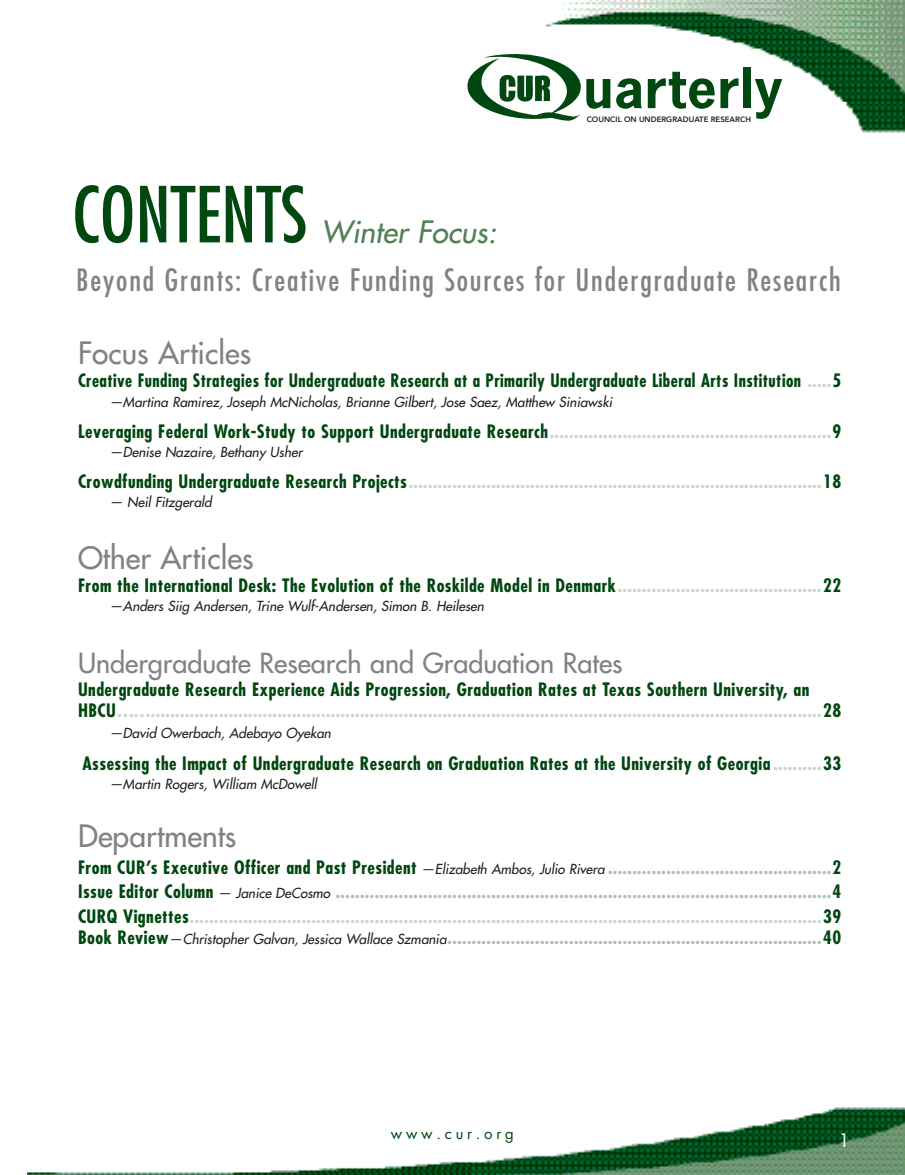
<style>
.page{position:relative;width:905px;height:1175px;background:#fff}
.page>*{position:absolute;margin:0;border:0;box-sizing:border-box;transform-origin:0 0}
.t1{font:condensed 75px "Futura Std";color:#004710}
.t2{font:700 52.05px "News Gothic Std";letter-spacing:.02em;color:#004710}
.t3{font:condensed 30px "Futura Std";letter-spacing:.06em;color:#808285}
.TOCtitle{font:500 30px "Futura Std";color:#808285}
.t4{font:italic 500 30px "Futura Std";color:#538057}
.TOC_author{font:500 30px "Futura Std";color:#808285}
.TOCtitle-2{font:500 27px "Futura Std";color:#808285}
.TOCtitle-3{font:700 condensed 18px/21px "Futura Std";letter-spacing:.025em;color:#c8d7c8}
.TOCtitle-4{font:700 condensed 18px "Futura Std";letter-spacing:.025em;color:#004710}
.TOCtitle-5{font:700 condensed 18px "Futura Std";letter-spacing:.025em;color:#abc2ac}
.TOCtitle-6{font:700 condensed 18px "Futura Std";letter-spacing:.025em;color:#004710;scale:.95 1}
.t5{font:500 18px "Futura Std";color:#fff}
.t6{font:15px "Futura Std";letter-spacing:.25em;color:#004710}
.TOCtitle-7{font:italic 500 13.5px "Futura Std";color:#231f20}
.t7{font:800 7.8px "Avenir";color:#231f20}
.s1{color:#c8d7c8}
.s2{color:#004710}
.s3{font-weight:500;font-style:italic;font-stretch:normal;font-size:13.5px;color:#231f20}
.s4{color:#abc2ac}
</style>
<div class="page">
<img style="left:27px;top:0;width:877px;height:1174px">
<svg style="left:467px;top:53px;width:115px;height:69px"></svg>
<p class="t1" style="left:72px;top:170px;width:237px">CONTENTS</p>
<p class="t4" style="left:321px;top:213px;width:177px">Winter Focus:</p>
<h2 class="t2" style="left:583px;top:54px;width:200px">uarterly</h2>
<p class="t7" style="left:586px;top:113px;width:166px">COUNCIL ON UNDERGRADUATE RESEARCH</p>
<p class="t3" style="left:76px;top:262px;width:766px">Beyond Grants: Creative Funding Sources for Undergraduate Research</p>
<p class="TOCtitle" style="left:78px;top:334px;width:175px">Focus Articles</p>
<p class="TOCtitle-6" style="left:78px;top:369px;width:804px">Creative Funding Strategies for Undergraduate Research at a Primarily Undergraduate Liberal Arts Institution <span class="s1">.....</span>5</p>
<p class="TOCtitle-7" style="left:109px;top:393px;width:504px">—Martina Ramirez, Joseph McNicholas, Brianne Gilbert, Jose Saez, Matthew Siniawski</p>
<p class="TOCtitle-4" style="left:78px;top:420px;width:764px">Leveraging Federal Work-Study to Support Undergraduate Research<span class="s1">..........................................................</span>9</p>
<p class="TOCtitle-7" style="left:109px;top:443px;width:194px">—Denise Nazaire, Bethany Usher</p>
<p class="TOCtitle-3" style="left:78px;top:471px;width:764px"><span class="s2">Crowdfunding Undergraduate Research Projects</span>.....................................................................................<span class="s2">18</span></p>
<p class="TOCtitle-7" style="left:109px;top:494px;width:104px">— Neil Fitzgerald</p>
<p class="TOCtitle" style="left:78px;top:539px;width:177px">Other Articles</p>
<p class="TOCtitle-4" style="left:78px;top:574px;width:764px">From the International Desk: The Evolution of the Roskilde Model in Denmark<span class="s1">..........................................</span>22</p>
<p class="TOCtitle-7" style="left:109px;top:598px;width:376px">—Anders Siig Andersen, Trine Wulf-Andersen, Simon B. Heilesen</p>
<p class="TOCtitle-2" style="left:78px;top:645px;width:546px">Undergraduate Research and Graduation Rates</p>
<p class="TOCtitle-3" style="left:78px;top:679px;width:764px"><span class="s2">Undergraduate Research Experience Aids Progression, Graduation Rates at Texas Southern University, an<br>HBCU</span>……..........................................................................................................................................<span class="s2">28</span></p>
<p class="TOCtitle-7" style="left:109px;top:725px;width:223px">—David Owerbach, Adebayo Oyekan</p>
<p class="TOCtitle-4" style="left:82px;top:751px;width:760px">Assessing the Impact of Undergraduate Research on Graduation Rates at the University of Georgia <span class="s1">..........</span>33</p>
<p class="TOCtitle-7" style="left:109px;top:775px;width:209px">—Martin Rogers, William McDowell</p>
<p class="TOC_author" style="left:78px;top:817px;width:160px">Departments</p>
<p class="TOCtitle-5" style="left:78px;top:856px;width:764px"><span class="s2">From CUR’s Executive Officer and Past President</span> <span class="s3">—Elizabeth Ambos, Julio Rivera</span> ..............................................<span class="s2">2</span></p>
<p class="TOCtitle-5" style="left:78px;top:880px;width:764px"><span class="s2">Issue Editor Column</span> <span class="s3">— Janice DeCosmo</span> ......................................................................................................<span class="s2">4</span></p>
<p class="TOCtitle-3" style="left:78px;top:905px;width:764px;line-height:21.6px"><span class="s2">CURQ Vignettes</span>..................................................................................................................................<span class="s2">39<br>Book Review</span><span class="s3">—Christopher Galvan, Jessica Wallace Szmania</span><span class="s4">.............................................................................</span><span class="s2">40</span></p>
<p class="t6" style="left:391px;top:1123px;width:124px">www.cur.org</p>
<p class="t5" style="left:839px;top:1129px;width:12px">1</p>
</div>
